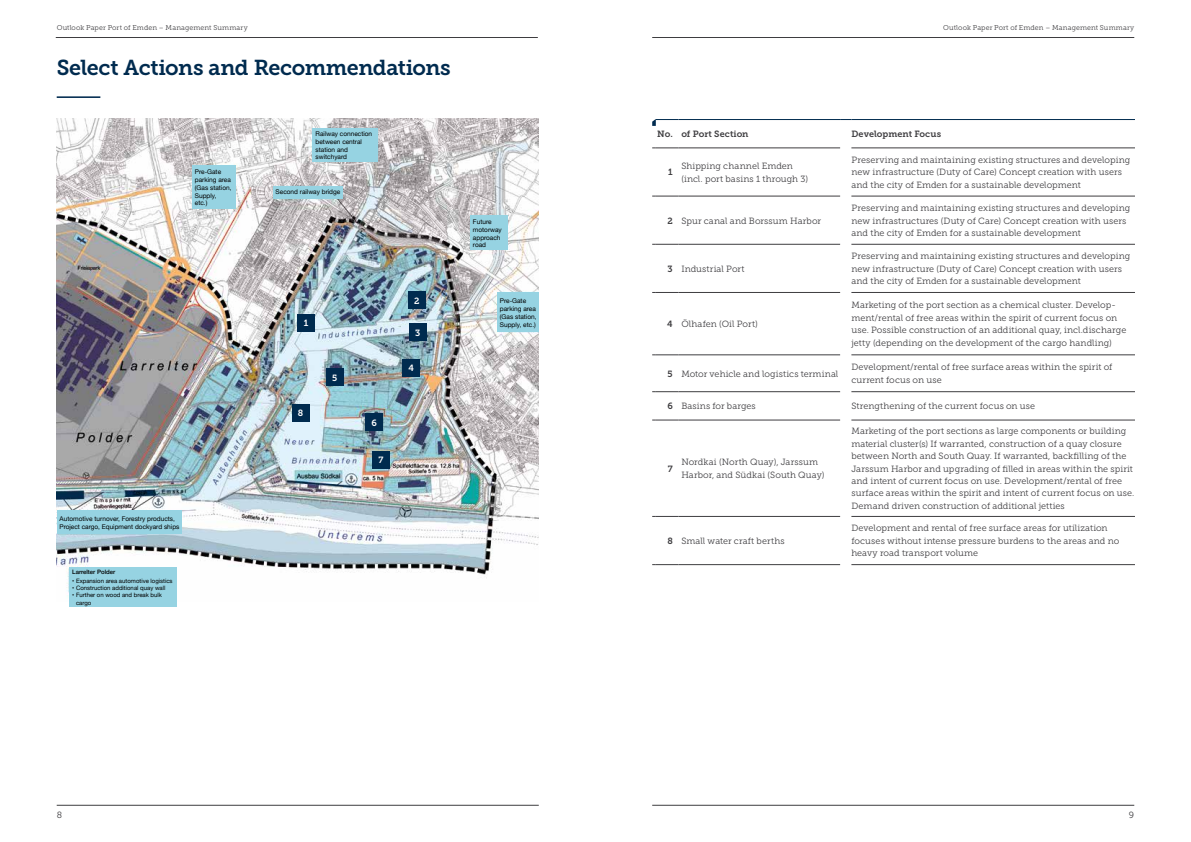
<style>
.page{position:relative;width:1191px;height:842px;background:#fff}
.page>*{position:absolute;margin:0;border:0;box-sizing:border-box;transform-origin:0 0}
.t1{font:21.5px "Museo Slab 700";letter-spacing:-.02em;color:#002b4f}
.t2{font:9px/12.4px "Museo Slab 300";letter-spacing:.01em;color:#3e3d40}
.t3{font:9px "Museo Slab 700";letter-spacing:.005em;color:#3e3d40}
.t4{font:9px "Museo Slab 700";color:#fff}
.t5{font:7px "Museo Slab 300";letter-spacing:.015em;color:#3e3d40}
.t6{font:6.5px/7.8px "Helvetica Neue";color:#000}
.t7{font:6px/7.2px "Helvetica Neue";color:#000}
.t8{font:500 6px "Helvetica Neue";color:#000}
.s1{font-family:"Museo Slab 700"}
</style>
<div class="page">
<hr style="left:56px;top:37px;width:482px;height:1px;background:#3e3d40">
<hr style="left:652px;top:37px;width:482px;height:1px;background:#3e3d40">
<hr style="left:652px;top:805px;width:482px;height:1px;background:#3e3d40">
<hr style="left:57px;top:805px;width:482px;height:1px;background:#3e3d40">
<img style="left:57px;top:119px;width:482px;height:474px">
<hr style="left:57px;top:96px;width:43px;height:2px;background:#002b4f">
<div style="left:292px;top:404px;width:17px;height:17px;background:#002b4f"></div>
<div style="left:372px;top:451px;width:17px;height:17px;background:#002b4f"></div>
<div style="left:366px;top:414px;width:17px;height:17px;background:#002b4f"></div>
<div style="left:326px;top:369px;width:17px;height:17px;background:#002b4f"></div>
<div style="left:403px;top:359px;width:17px;height:17px;background:#002b4f"></div>
<div style="left:298px;top:314px;width:17px;height:17px;background:#002b4f"></div>
<div style="left:408px;top:292px;width:17px;height:17px;background:#002b4f"></div>
<div style="left:409px;top:324px;width:17px;height:17px;background:#002b4f"></div>
<svg style="left:652px;top:148px;width:26px;height:1px"></svg>
<hr style="left:678px;top:148px;width:162px;height:1px;background:#3e3d40">
<hr style="left:851px;top:148px;width:284px;height:1px;background:#3e3d40">
<svg style="left:652px;top:196px;width:26px;height:1px"></svg>
<hr style="left:678px;top:196px;width:162px;height:1px;background:#3e3d40">
<hr style="left:851px;top:196px;width:284px;height:1px;background:#3e3d40">
<svg style="left:652px;top:244px;width:26px;height:1px"></svg>
<hr style="left:678px;top:244px;width:162px;height:1px;background:#3e3d40">
<hr style="left:851px;top:244px;width:284px;height:1px;background:#3e3d40">
<svg style="left:652px;top:292px;width:26px;height:1px"></svg>
<hr style="left:678px;top:292px;width:162px;height:1px;background:#3e3d40">
<hr style="left:851px;top:292px;width:284px;height:1px;background:#3e3d40">
<svg style="left:652px;top:355px;width:26px;height:1px"></svg>
<hr style="left:678px;top:355px;width:162px;height:1px;background:#3e3d40">
<hr style="left:851px;top:355px;width:284px;height:1px;background:#3e3d40">
<svg style="left:652px;top:391px;width:26px;height:1px"></svg>
<hr style="left:678px;top:391px;width:162px;height:1px;background:#3e3d40">
<hr style="left:851px;top:391px;width:284px;height:1px;background:#3e3d40">
<svg style="left:652px;top:420px;width:26px;height:1px"></svg>
<hr style="left:678px;top:420px;width:162px;height:1px;background:#3e3d40">
<hr style="left:851px;top:420px;width:284px;height:1px;background:#3e3d40">
<svg style="left:652px;top:516px;width:26px;height:1px"></svg>
<hr style="left:678px;top:516px;width:162px;height:1px;background:#3e3d40">
<hr style="left:851px;top:516px;width:284px;height:1px;background:#3e3d40">
<svg style="left:652px;top:564px;width:26px;height:1px"></svg>
<hr style="left:678px;top:564px;width:162px;height:1px;background:#3e3d40">
<hr style="left:851px;top:564px;width:284px;height:1px;background:#3e3d40">
<hr style="left:678px;top:119px;width:162px;height:1px;background:#002b4f">
<hr style="left:851px;top:119px;width:284px;height:1px;background:#002b4f">
<svg style="left:652px;top:119px;width:26px;height:7px"></svg>
<div style="left:192px;top:165px;width:44px;height:43px;background:#96d3e2"></div>
<div style="left:313px;top:128px;width:65px;height:34px;background:#96d3e2"></div>
<div style="left:273px;top:186px;width:69px;height:13px;background:#96d3e2"></div>
<div style="left:470px;top:215px;width:37px;height:35px;background:#96d3e2"></div>
<div style="left:497px;top:292px;width:42px;height:40px;background:#96d3e2"></div>
<div style="left:57px;top:510px;width:124px;height:24px;background:#96d3e2"></div>
<div style="left:69px;top:567px;width:108px;height:40px;background:#96d3e2"></div>
<p class="t5" style="left:57px;top:24px;width:192px">Outlook Paper Port of Emden – Management Summary</p>
<h1 class="t1" style="left:57px;top:55px;width:396px">Select Actions and Recommendations</h1>
<p class="t6" style="left:195px;top:168px;width:38px">Pre-Gate parking area (Gas station,<br>Supply,<br>etc.)</p>
<p class="t6" style="left:60px;top:515px;width:121px">Automotive turnover, Forestry products,<br>Project cargo, Equipment dockyard ships</p>
<p class="t8" style="left:72px;top:567px;width:44px">Larrelter Polder</p>
<p class="t7" style="left:72px;top:578px;width:102px">• Expansion area automotive logistics</p>
<p class="t7" style="left:72px;top:585px;width:95px">• Construction additional quay wall</p>
<p class="t7" style="left:76px;top:592px;width:87px;text-indent:-4px">• Further on wood and break bulk cargo</p>
<p class="t6" style="left:315px;top:130px;width:58px">Railway connection between central station and switchyard</p>
<p class="t6" style="left:276px;top:188px;width:66px">Second railway bridge</p>
<p class="t4" style="left:304px;top:318px;width:6px">1</p>
<p class="t4" style="left:298px;top:408px;width:7px">8</p>
<p class="t4" style="left:332px;top:372px;width:7px">5</p>
<p class="t4" style="left:371px;top:417px;width:7px">6</p>
<p class="t4" style="left:378px;top:455px;width:6px">7</p>
<p class="t4" style="left:414px;top:295px;width:7px">2</p>
<p class="t4" style="left:415px;top:327px;width:7px">3</p>
<p class="t4" style="left:408px;top:363px;width:7px">4</p>
<p class="t6" style="left:473px;top:218px;width:30px">Future motorway approach road</p>
<p class="t6" style="left:500px;top:298px;width:38px">Pre-Gate parking area (Gas station,<br>Supply, etc.)</p>
<p class="t5" style="left:943px;top:24px;width:192px">Outlook Paper Port of Emden – Management Summary</p>
<p class="t3" style="left:657px;top:129px;width:93px">No. of Port Section</p>
<p class="t3" style="left:851px;top:129px;width:91px">Development Focus</p>
<p class="t3" style="left:668px;top:167px;width:6px">1</p>
<p class="t2" style="left:681px;top:160px;width:128px">Shipping channel Emden (incl. port basins 1 through 3)</p>
<p class="t2" style="left:851px;top:154px;width:280px">Preserving and maintaining existing structures and developing new infrastructure (Duty of Care) Concept creation with users and the city of Emden for a sustainable development</p>
<p class="t2" style="left:667px;top:214px;width:155px"><span class="s1">2</span> Spur canal and Borssum Harbor</p>
<p class="t2" style="left:851px;top:202px;width:280px">Preserving and maintaining existing structures and developing new infrastructures (Duty of Care) Concept creation with users and the city of Emden for a sustainable development</p>
<p class="t2" style="left:667px;top:262px;width:78px"><span class="s1">3</span> Industrial Port</p>
<p class="t2" style="left:667px;top:318px;width:92px"><span class="s1">4</span> Ölhafen (Oil Port)</p>
<p class="t2" style="left:851px;top:250px;width:280px">Preserving and maintaining existing structures and developing new infrastructure (Duty of Care) Concept creation with users and the city of Emden for a sustainable development</p>
<p class="t2" style="left:851px;top:299px;width:276px">Marketing of the port section as a chemical cluster. Develop&shy;ment/rental of free areas within the spirit of current focus on use. Possible construction of an additional quay, incl.discharge jetty (depending on the development of the cargo handling)</p>
<p class="t2" style="left:667px;top:367px;width:172px"><span class="s1">5</span> Motor vehicle and logistics terminal</p>
<p class="t2" style="left:851px;top:361px;width:262px">Development/rental of free surface areas within the spirit of current focus on use</p>
<p class="t2" style="left:667px;top:400px;width:90px"><span class="s1">6</span> Basins for barges</p>
<p class="t2" style="left:851px;top:400px;width:185px">Strengthening of the current focus on use</p>
<p class="t3" style="left:668px;top:463px;width:6px">7</p>
<p class="t2" style="left:681px;top:456px;width:145px">Nordkai (North Quay), Jarssum<br>Harbor, and Südkai (South Quay)</p>
<p class="t2" style="left:667px;top:535px;width:119px"><span class="s1">8</span> Small water craft berths</p>
<p class="t2" style="left:851px;top:425px;width:284px">Marketing of the port sections as large components or building material cluster(s) If warranted, construction of a quay closure between North and South Quay. If warranted, backfilling of the Jarssum Harbor and upgrading of filled in areas within the spirit and intent of current focus on use. Development/rental of free surface areas within the spirit and intent of current focus on use.<br>Demand driven construction of additional jetties</p>
<p class="t2" style="left:851px;top:522px;width:269px">Development and rental of free surface areas for utilization focuses without intense pressure burdens to the areas and no heavy road transport volume</p>
<p class="t2" style="left:57px;top:808px;width:7px">8</p>
<p class="t2" style="left:1129px;top:808px;width:7px">9</p>
</div>
